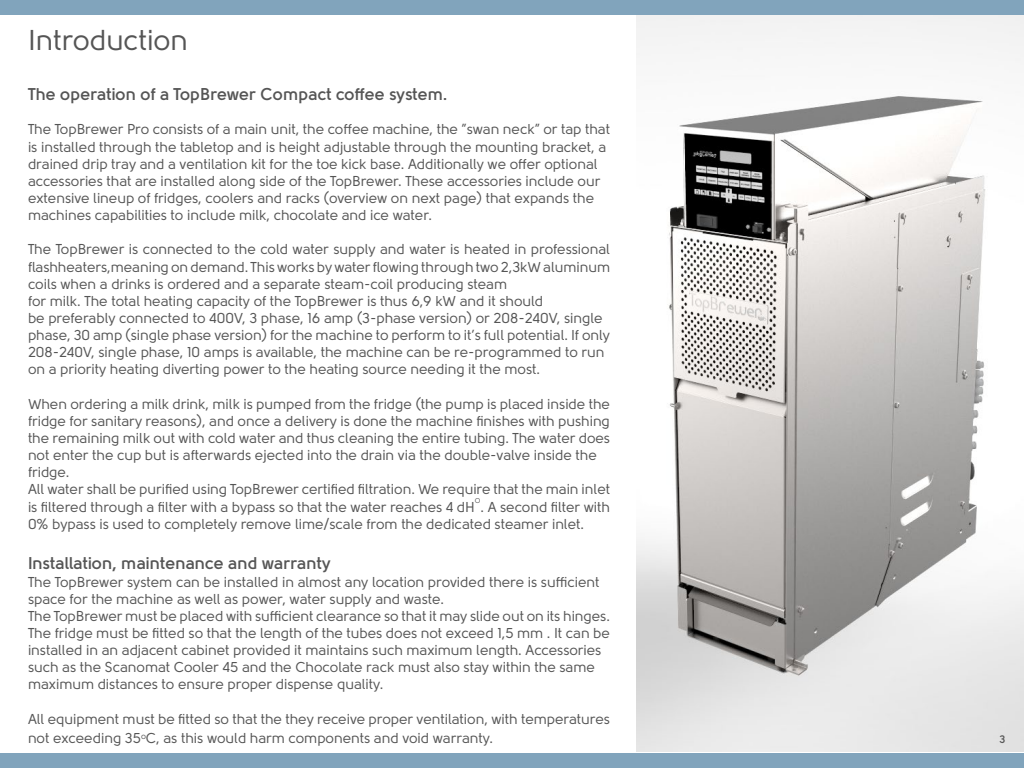
<style>
.page{position:relative;width:1024px;height:768px;background:#fff}
.page>*{position:absolute;margin:0;border:0;box-sizing:border-box;transform-origin:0 0}
.t1{font:28.6px "Solomon";color:#555}
.t2{font:700 17px "Solomon";color:#555}
.t3{font:14.3px/17.1px "Solomon";color:#555}
.t4{font:700 11px "Solomon";color:#555}
.t5{font:7px "Solomon";color:#555}
</style>
<div class="page">
<div style="left:0;top:0;width:1024px;height:15px;background:#81a4bc"></div>
<div style="left:0;top:753px;width:1024px;height:15px;background:#81a4bc"></div>
<img style="left:636px;top:15px;width:388px;height:737px">
<h1 class="t1" style="left:28px;top:25px;width:161px">Introduction</h1>
<p class="t2" style="left:28px;top:84px;width:421px">The operation of a TopBrewer Compact coffee system.</p>
<p class="t3" style="left:28px;top:121px;width:584px">The TopBrewer Pro consists of a main unit, the coffee machine, the ”swan neck” or tap that is installed through the tabletop and is height adjustable through the mounting bracket, a drained drip tray and a ventilation kit for the toe kick base. Additionally we offer optional accessories that are installed along side of the TopBrewer. These accessories include our extensive lineup of fridges, coolers and racks (overview on next page) that expands the machines capabilities to include milk, chocolate and ice water.</p>
<p class="t3" style="left:28px;top:241px;width:584px">The TopBrewer is connected to the cold water supply and water is heated in professional flashheaters,meaning on demand. This works by water flowing through two 2,3kW aluminum coils when a drinks is ordered and a separate steam-coil producing steam<br>for milk. The total heating capacity of the TopBrewer is thus 6,9 kW and it should<br>be preferably connected to 400V, 3 phase, 16 amp (3-phase version) or 208-240V, single phase, 30 amp (single phase version) for the machine to perform to it’s full potential. If only 208-240V, single phase, 10 amps is available, the machine can be re-programmed to run on a priority heating diverting power to the heating source needing it the most.</p>
<p class="t3" style="left:28px;top:395px;width:584px">When ordering a milk drink, milk is pumped from the fridge (the pump is placed inside the fridge for sanitary reasons), and once a delivery is done the machine finishes with pushing the remaining milk out with cold water and thus cleaning the entire tubing. The water does not enter the cup but is afterwards ejected into the drain via the double-valve inside the fridge.<br>All water shall be purified using TopBrewer certified filtration. We require that the main inlet is filtered through a filter with a bypass so that the water reaches 4 dH . A second filter with</p>
<p class="t5" style="left:475px;top:496px;width:7px">O</p>
<p class="t3" style="left:28px;top:515px;width:558px">0% bypass is used to completely remove lime/scale from the dedicated steamer inlet.</p>
<p class="t2" style="left:28px;top:554px;width:304px">Installation, maintenance and warranty</p>
<p class="t3" style="left:28px;top:573px;width:584px">The TopBrewer system can be installed in almost any location provided there is sufficient space for the machine as well as power, water supply and waste.<br>The TopBrewer must be placed with sufficient clearance so that it may slide out on its hinges.<br>The fridge must be fitted so that the length of the tubes does not exceed 1,5 mm . It can be installed in an adjacent cabinet provided it maintains such maximum length. Accessories such as the Scanomat Cooler 45 and the Chocolate rack must also stay within the same maximum distances to ensure proper dispense quality.</p>
<p class="t3" style="left:28px;top:709px;width:583px;line-height:19.6px">All equipment must be fitted so that the they receive proper ventilation, with temperatures not exceeding 35<sup>o</sup>C, as this would harm components and void warranty.</p>
<p class="t4" style="left:999px;top:733px;width:8px">3</p>
</div>
